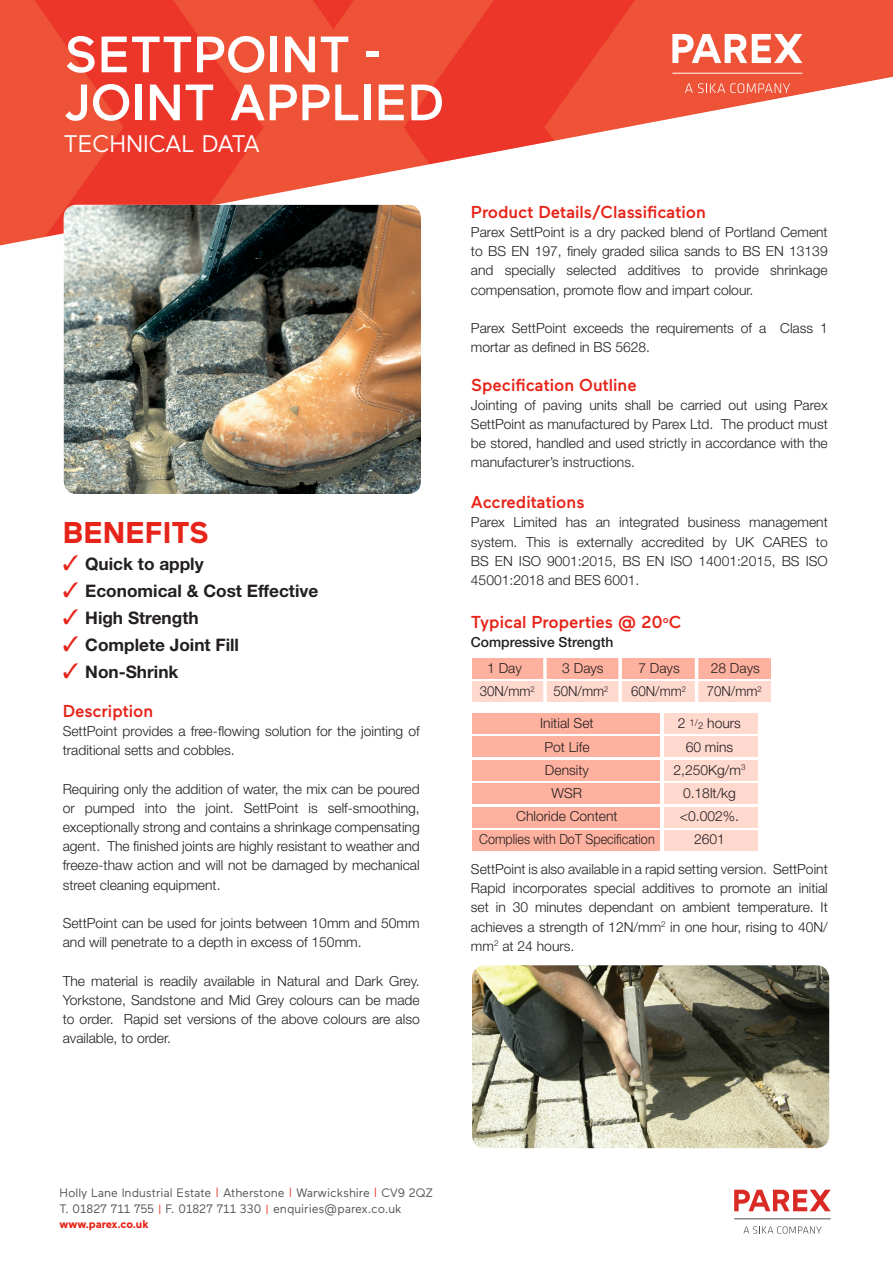
<style>
.page{position:relative;width:893px;height:1263px;background:#fff}
.page>*{position:absolute;margin:0;border:0;box-sizing:border-box;transform-origin:0 0}
.t1{font:500 51px/48px "Maax";color:#fff}
.t2{font:700 30px "Maax";color:#e72419}
.t3{font:24px "Maax";color:#fff}
.t4{font:500 17.25px "Maax";color:#e72419}
.t5{font:700 17.25px "Helvetica Neue";color:#231f20}
.t6{font:300 13.8px/19.2px "Helvetica Neue";color:#231f20;text-align:justify}
.t7{font:300 13.8px "Helvetica Neue";color:#231f20;scale:.96 1}
.t8{font:300 13.8px "Helvetica Neue";color:#231f20;scale:.91 1}
.t9{font:500 13.8px "Helvetica Neue";color:#231f20}
.t10{font:12.3px "Maax";color:#54555a}
.t11{font:700 11.4px "Maax";letter-spacing:-.005em;color:#e72419}
.s1{color:#e72419}
.s2{font-size:9.6px}
.s3{font-size:10.5px;color:#e72419}
</style>
<div class="page">
<div style="left:664px;top:830px;width:93px;height:20px;background:#ffd8ce"></div>
<div style="left:472px;top:830px;width:188px;height:20px;background:#ffb19f"></div>
<div style="left:472px;top:681px;width:298px;height:21px;background:#ffd8ce"></div>
<div style="left:472px;top:658px;width:298px;height:20px;background:#ffb19f"></div>
<div style="left:472px;top:783px;width:188px;height:21px;background:#ffb19f"></div>
<div style="left:664px;top:713px;width:93px;height:20px;background:#ffd8ce"></div>
<div style="left:664px;top:737px;width:93px;height:20px;background:#ffd8ce"></div>
<div style="left:664px;top:760px;width:93px;height:20px;background:#ffd8ce"></div>
<div style="left:664px;top:783px;width:93px;height:21px;background:#ffd8ce"></div>
<div style="left:472px;top:713px;width:188px;height:20px;background:#ffb19f"></div>
<div style="left:472px;top:737px;width:188px;height:20px;background:#ffb19f"></div>
<div style="left:472px;top:760px;width:188px;height:20px;background:#ffb19f"></div>
<div style="left:664px;top:807px;width:93px;height:20px;background:#ffd8ce"></div>
<div style="left:472px;top:807px;width:188px;height:20px;background:#ffb19f"></div>
<img style="left:0;top:0;width:893px;height:245px">
<img style="left:64px;top:205px;width:357px;height:289px">
<img style="left:472px;top:965px;width:357px;height:183px">
<svg style="left:543px;top:658px;width:4px;height:44px"></svg>
<svg style="left:618px;top:658px;width:4px;height:44px"></svg>
<hr style="left:695px;top:653px;width:3px;height:51px;background:#fff">
<svg style="left:685px;top:83px;width:105px;height:10px"></svg>
<hr style="left:672px;top:73px;width:130px;height:1px;background:#fff">
<svg style="left:672px;top:34px;width:130px;height:29px"></svg>
<svg style="left:743px;top:1226px;width:79px;height:7px"></svg>
<hr style="left:734px;top:1218px;width:97px;height:1px;background:#494a49">
<svg style="left:734px;top:1190px;width:97px;height:21px"></svg>
<p class="t1" style="left:64px;top:28px;width:382px">SETTPOINT -<br>JOINT APPLIED</p>
<p class="t3" style="left:64px;top:128px;width:198px">TECHNICAL DATA</p>
<p class="t2" style="left:63px;top:513px;width:148px">BENEFITS</p>
<p class="t5" style="left:63px;top:553px;width:142px"><span class="s1">✓</span> Quick to apply</p>
<p class="t5" style="left:63px;top:580px;width:257px"><span class="s1">✓</span> Economical &amp; Cost Effective</p>
<p class="t5" style="left:63px;top:607px;width:137px"><span class="s1">✓</span> High Strength</p>
<p class="t5" style="left:63px;top:634px;width:178px"><span class="s1">✓</span> Complete Joint Fill</p>
<p class="t5" style="left:63px;top:661px;width:117px"><span class="s1">✓</span> Non-Shrink</p>
<p class="t4" style="left:63px;top:700px;width:92px">Description</p>
<p class="t6" style="left:63px;top:721px;width:359px">SettPoint provides a free-flowing solution for the jointing of traditional setts and cobbles.</p>
<p class="t6" style="left:63px;top:779px;width:359px">Requiring only the addition of water, the mix can be poured or pumped into the joint. SettPoint is self-smoothing, exceptionally strong and contains a shrinkage compensating agent. The finished joints are highly resistant to weather and freeze-thaw action and will not be damaged by mechanical street cleaning equipment.</p>
<p class="t6" style="left:63px;top:913px;width:359px">SettPoint can be used for joints between 10mm and 50mm and will penetrate to a depth in excess of 150mm.</p>
<p class="t6" style="left:63px;top:971px;width:359px">The material is readily available in Natural and Dark Grey.<br>Yorkstone, Sandstone and Mid Grey colours can be made to order. Rapid set versions of the above colours are also available, to order.</p>
<p class="t4" style="left:471px;top:201px;width:237px">Product Details/Classification</p>
<p class="t6" style="left:471px;top:222px;width:358px">Parex SettPoint is a dry packed blend of Portland Cement to BS EN 197, finely graded silica sands to BS EN 13139 and specially selected additives to provide shrinkage compensation, promote flow and impart colour.</p>
<p class="t6" style="left:471px;top:318px;width:358px">Parex SettPoint exceeds the requirements of a Class 1 mortar as defined in BS 5628.</p>
<p class="t4" style="left:471px;top:373px;width:167px">Specification Outline</p>
<p class="t6" style="left:471px;top:395px;width:358px">Jointing of paving units shall be carried out using Parex SettPoint as manufactured by Parex Ltd. The product must be stored, handled and used strictly in accordance with the manufacturer’s instructions.</p>
<p class="t4" style="left:471px;top:491px;width:115px">Accreditations</p>
<p class="t6" style="left:471px;top:513px;width:358px">Parex Limited has an integrated business management system. This is externally accredited by UK CARES to BS EN ISO 9001:2015, BS EN ISO 14001:2015, BS ISO 45001:2018 and BES 6001.</p>
<p class="t4" style="left:471px;top:611px;width:212px">Typical Properties @ 20<sup>o</sup>C</p>
<p class="t9" style="left:471px;top:634px;width:144px">Compressive Strength</p>
<p class="t6" style="left:487px;top:658px;width:36px">1 Day</p>
<p class="t6" style="left:562px;top:658px;width:43px">3 Days</p>
<p class="t6" style="left:638px;top:658px;width:43px">7 Days</p>
<p class="t6" style="left:711px;top:658px;width:51px">28 Days</p>
<p class="t7" style="left:480px;top:683px;width:59px">30N/mm<sup>2</sup></p>
<p class="t7" style="left:553px;top:683px;width:59px">50N/mm<sup>2</sup></p>
<p class="t7" style="left:631px;top:683px;width:59px">60N/mm<sup>2</sup></p>
<p class="t7" style="left:707px;top:683px;width:59px">70N/mm<sup>2</sup></p>
<p class="t6" style="left:540px;top:714px;width:55px">Initial Set</p>
<p class="t6" style="left:678px;top:714px;width:65px">2 <sup>1/</sup><span class="s2">2</span> hours</p>
<p class="t6" style="left:544px;top:737px;width:47px">Pot Life</p>
<p class="t6" style="left:686px;top:737px;width:49px">60 mins</p>
<p class="t6" style="left:545px;top:760px;width:45px">Density</p>
<p class="t6" style="left:673px;top:760px;width:74px">2,250Kg/m<sup>3</sup></p>
<p class="t6" style="left:552px;top:783px;width:32px">WSR</p>
<p class="t6" style="left:683px;top:783px;width:54px">0.18lt/kg</p>
<p class="t6" style="left:516px;top:806px;width:103px">Chloride Content</p>
<p class="t6" style="left:680px;top:806px;width:61px">&lt;0.002%.</p>
<p class="t8" style="left:479px;top:831px;width:195px">Complies with DoT Specification</p>
<p class="t6" style="left:694px;top:829px;width:32px">2601</p>
<p class="t6" style="left:471px;top:859px;width:358px">SettPoint is also available in a rapid setting version. SettPoint Rapid incorporates special additives to promote an initial set in 30 minutes dependant on ambient temperature. It achieves a strength of 12N/mm<sup>2</sup> in one hour, rising to 40N/ mm<sup>2</sup> at 24 hours.</p>
<p class="t10" style="left:60px;top:1185px;width:375px">Holly Lane Industrial Estate <span class="s3">|</span> Atherstone <span class="s3">|</span> Warwickshire <span class="s3">|</span> CV9 2QZ</p>
<p class="t10" style="left:60px;top:1201px;width:344px">T. 01827 711 755 <span class="s3">|</span> F. 01827 711 330 <span class="s3">|</span> enquiries@parex.co.uk</p>
<p class="t11" style="left:60px;top:1216px;width:91px">www.parex.co.uk</p>
</div>
